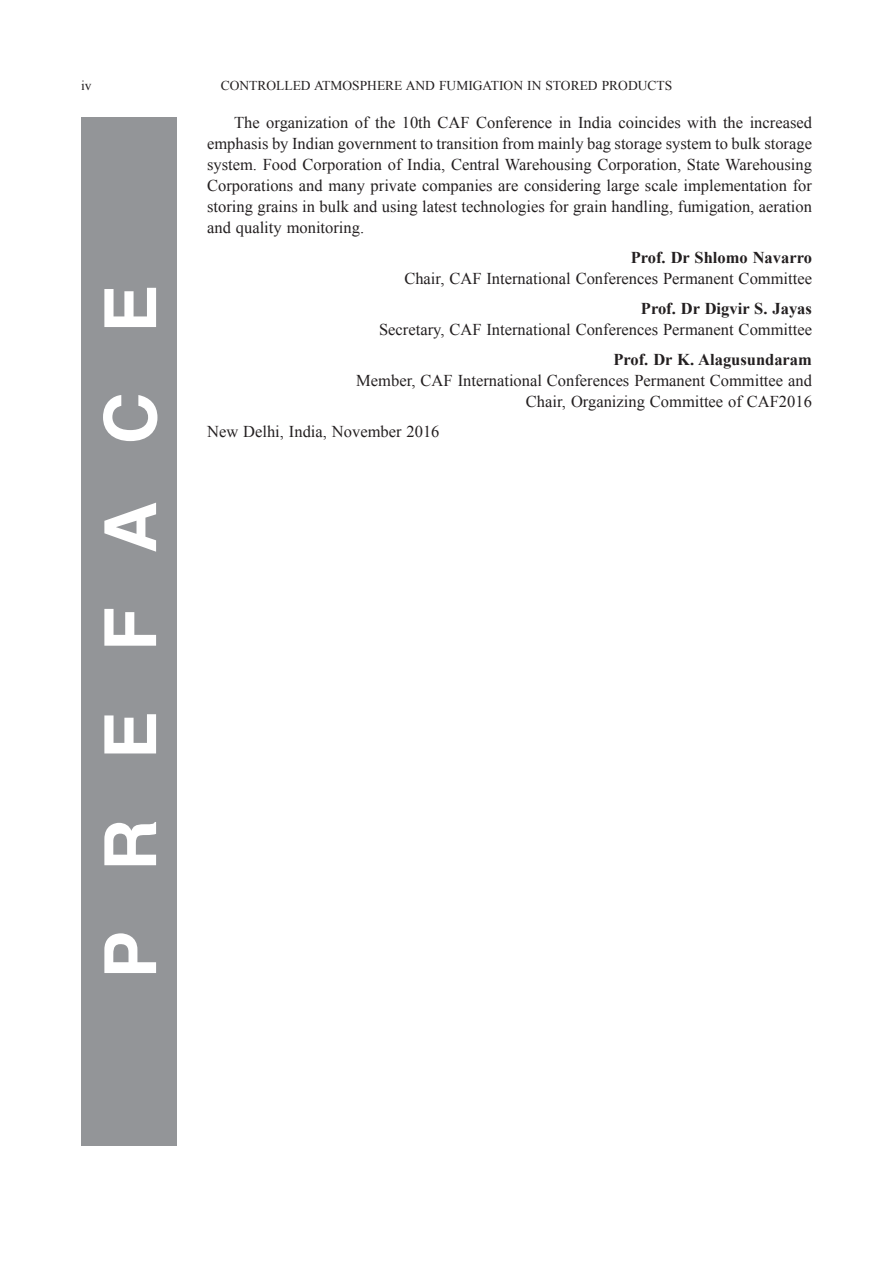
<style>
.page{position:relative;width:893px;height:1263px;background:#fff}
.page>*{position:absolute;margin:0;border:0;box-sizing:border-box;transform-origin:0 0}
.Body_Text{font:700 72px "Helvetica";letter-spacing:.83em;color:#fff}
.Body-Text{font:16.5px/21px "Times New Roman";color:#231f20;text-align:right}
.t1{font:13.5px "Times New Roman";color:#231f20}
.s1{font-weight:700}
</style>
<div class="page">
<div style="left:81px;top:117px;width:95px;height:1029px;background:#939598"></div>
<p class="t1" style="left:81px;top:77px;width:12px">iv</p>
<p class="t1" style="left:221px;top:77px;width:453px">CONTROLLED ATMOSPHERE AND FUMIGATION IN STORED PRODUCTS</p>
<p class="Body-Text" style="left:207px;top:112px;width:606px;text-align:justify;text-indent:27px">The organization of the 10th CAF Conference in India coincides with the increased emphasis by Indian government to transition from mainly bag storage system to bulk storage system. Food Corporation of India, Central Warehousing Corporation, State Warehousing Corporations and many private companies are considering large scale implementation for storing grains in bulk and using latest technologies for grain handling, fumigation, aeration and quality monitoring.</p>
<p class="Body-Text" style="left:404px;top:247px;width:409px"><span class="s1">Prof. Dr Shlomo Navarro<br></span>Chair, CAF International Conferences Permanent Committee</p>
<p class="Body-Text" style="left:379px;top:298px;width:434px"><span class="s1">Prof. Dr Digvir S. Jayas<br></span>Secretary, CAF International Conferences Permanent Committee</p>
<p class="Body-Text" style="left:356px;top:349px;width:457px"><span class="s1">Prof. Dr K. Alagusundaram<br></span>Member, CAF International Conferences Permanent Committee and<br>Chair, Organizing Committee of CAF2016</p>
<p class="Body-Text" style="left:207px;top:421px;width:234px">New Delhi, India, November 2016</p>
<p class="Body_Text" style="left:87px;top:978px;width:695px;rotate:-90deg">PREFACE</p>
</div>
